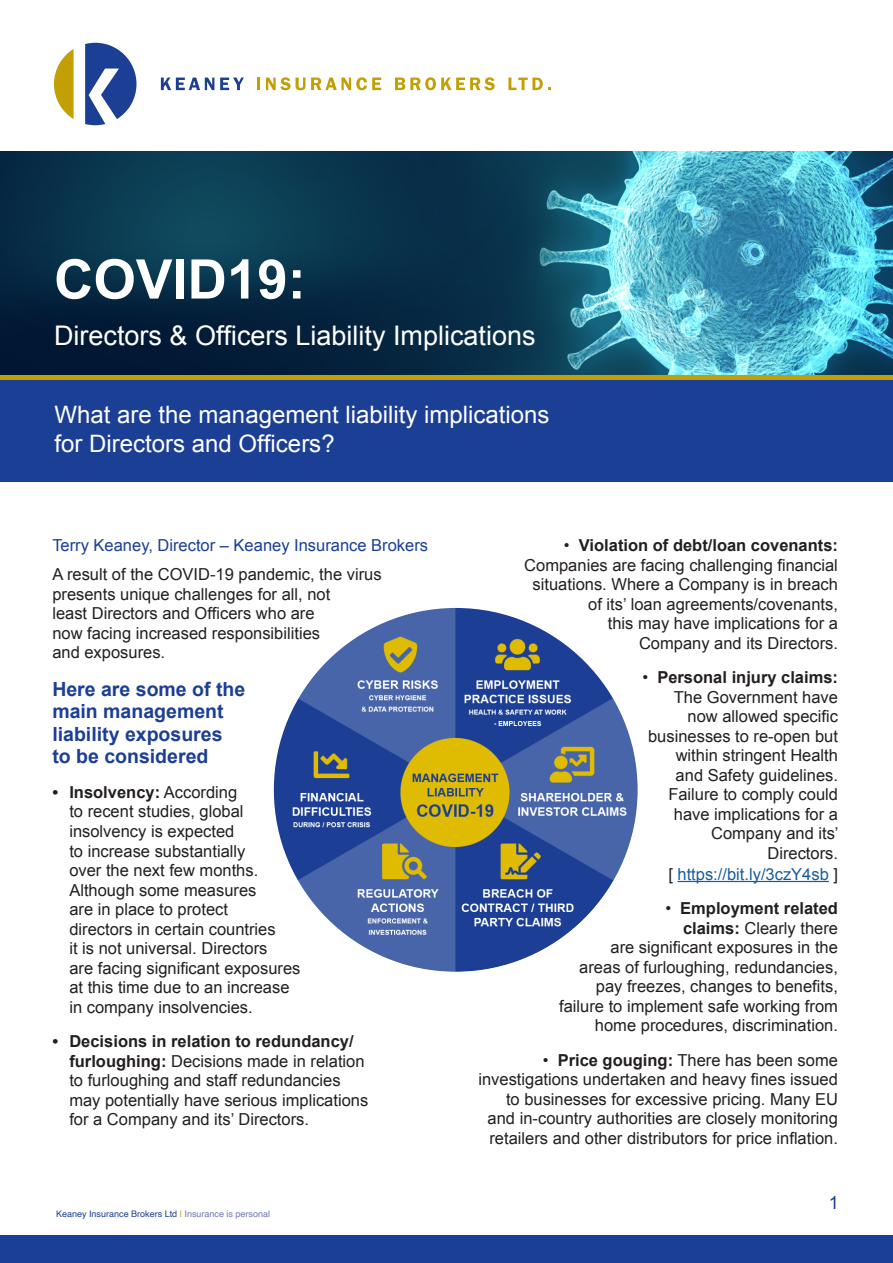
<style>
.page{position:relative;width:893px;height:1263px;background:#fff}
.page>*{position:absolute;margin:0;border:0;box-sizing:border-box;transform-origin:0 0}
.t1{font:700 54.6px "Arial";color:#fff}
.t2{font:27px "Arial";color:#fff}
.t3{font:24px/28.5px "Arial";color:#fff}
.t4{font:700 19.5px/22.5px "Arial";color:#1b3f94}
.t5{font:18px "Arial";color:#1b3f94}
.t6{font:16.5px/19.5px "Arial";color:#231f20;text-align:right}
.t7{font:16.5px "Arial";color:#1b3f94}
.t8{font:16.5px "Arial";color:#175d9e}
.t9{font:9px "Helvetica";color:#1b3f94}
.s1{font-weight:700}
.s2{color:#c39f06}
.s3{color:#6f76b5}
.s4{color:#231f20}
</style>
<div class="page">
<hr style="left:677px;top:881px;width:152px;height:1px;background:#175d9e">
<div style="left:0;top:362px;width:893px;height:120px;background:#1b3f94"></div>
<img style="left:0;top:152px;width:893px;height:223px">
<svg style="left:54px;top:49px;width:20px;height:70px"></svg>
<svg style="left:85px;top:43px;width:52px;height:82px"></svg>
<svg style="left:161px;top:78px;width:53px;height:12px"></svg>
<svg style="left:220px;top:78px;width:24px;height:12px"></svg>
<svg style="left:257px;top:78px;width:3px;height:12px"></svg>
<svg style="left:266px;top:77px;width:115px;height:13px"></svg>
<svg style="left:395px;top:77px;width:100px;height:13px"></svg>
<svg style="left:508px;top:78px;width:43px;height:12px"></svg>
<hr style="left:0;top:375px;width:893px;height:4px;background:#c39f06">
<div style="left:0;top:1235px;width:893px;height:28px;background:#1b3f94"></div>
<img style="left:274px;top:608px;width:364px;height:364px;border-radius:182px">
<h1 class="t1" style="left:54px;top:243px;width:253px">COVID19:</h1>
<h2 class="t2" style="left:54px;top:317px;width:483px">Directors &amp; Officers Liability Implications</h2>
<h3 class="t3" style="left:55px;top:401px;width:496px">What are the management liability implications for Directors and Officers?</h3>
<p class="t7" style="left:52px;top:535px;width:377px">Terry Keaney, Director – Keaney Insurance Brokers</p>
<p class="t6" style="left:52px;top:565px;width:331px;text-align:left">A result of the COVID-19 pandemic, the virus presents unique challenges for all, not<br>least Directors and Officers who are<br>now facing increased responsibilities<br>and exposures.</p>
<p class="t4" style="left:52px;top:678px;width:194px">Here are some of the main management liability exposures to be considered</p>
<p class="t6" style="left:69px;top:783px;width:233px;text-align:left;text-indent:-17px"><span class="s1">• Insolvency:</span> According<br>to recent studies, global insolvency is expected<br>to increase substantially<br>over the next few months.<br>Although some measures<br>are in place to protect<br>directors in certain countries<br>it is not universal. Directors<br>are facing significant exposures at this time due to an increase in company insolvencies.</p>
<p class="t6" style="left:69px;top:1032px;width:300px;text-align:left;text-indent:-17px"><span class="s1">• Decisions in relation to redundancy/ furloughing:</span> Decisions made in relation to furloughing and staff redundancies may potentially have serious implications for a Company and its’ Directors.</p>
<p class="t9" style="left:56px;top:1207px;width:215px">Keaney Insurance Brokers Ltd <span class="s2">|</span> <span class="s3">Insurance is personal</span></p>
<p class="t6" style="left:524px;top:536px;width:315px">• <span class="s1">Violation of debt/loan covenants:<br></span>Companies are facing challenging financial situations. Where a Company is in breach of its’ loan agreements/covenants,<br>this may have implications for a<br>Company and its Directors.</p>
<p class="t6" style="left:642px;top:668px;width:198px">• <span class="s1">Personal injury claims:<br></span>The Government have now allowed specific businesses to re-open but within stringent Health<br>and Safety guidelines.<br>Failure to comply could have implications for a<br>Company and its’<br>Directors.</p>
<p class="t8" style="left:668px;top:863px;width:171px"><span class="s4">[</span> https://bit.ly/3czY4sb <span class="s4">]</span></p>
<p class="t6" style="left:559px;top:899px;width:280px">• <span class="s1">Employment related<br>claims:</span> Clearly there<br>are significant exposures in the<br>areas of furloughing, redundancies, pay freezes, changes to benefits, failure to implement safe working from home procedures, discrimination.</p>
<p class="t6" style="left:478px;top:1050px;width:361px">• <span class="s1">Price gouging:</span> There has been some investigations undertaken and heavy fines issued to businesses for excessive pricing. Many EU and in-country authorities are closely monitoring retailers and other distributors for price inflation.</p>
<p class="t5" style="left:829px;top:1191px;width:12px">1</p>
</div>
